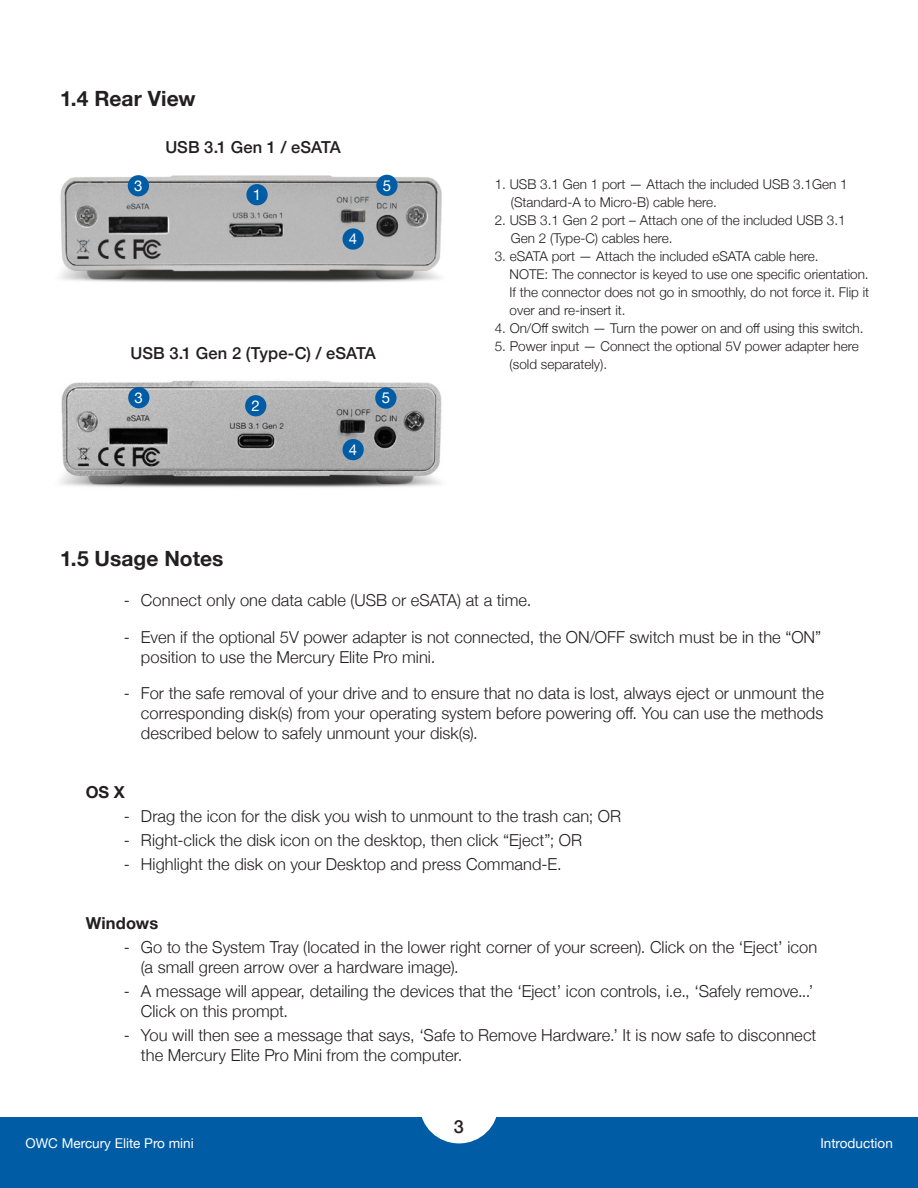
<style>
.page{position:relative;width:918px;height:1188px;background:#fff}
.page>*{position:absolute;margin:0;border:0;box-sizing:border-box;transform-origin:0 0}
.t1{font:700 21px "Helvetica Neue";color:#231f20}
.t2{font:500 18px "Helvetica Neue";color:#231f20}
.t3{font:300 16.5px/19.8px "Helvetica Neue";letter-spacing:.005em;color:#231f20}
.Subhead_Paragraph{font:500 16.5px "Helvetica Neue";letter-spacing:.005em;color:#231f20}
.Subhead{font:700 16.5px "Helvetica Neue";letter-spacing:.01em;color:#231f20}
.t4{font:15px "Helvetica Neue";color:#fff}
.t5{font:300 13.5px/18px "Helvetica Neue";color:#231f20;text-align:justify}
.t6{font:13.5px "Helvetica Neue";color:#fff}
</style>
<div class="page">
<div style="left:0;top:1118px;width:918px;height:70px;background:#015ca6"></div>
<div style="left:420px;top:1068px;width:78px;height:75px;background:#fff;border-radius:50%"></div>
<img style="left:60px;top:380px;width:382px;height:108px">
<div style="left:128px;top:387px;width:21px;height:21px;background:#015ca6;border-radius:50%"></div>
<div style="left:245px;top:395px;width:21px;height:21px;background:#015ca6;border-radius:50%"></div>
<div style="left:375px;top:387px;width:21px;height:22px;background:#015ca6;border-radius:50%"></div>
<div style="left:342px;top:439px;width:22px;height:21px;background:#015ca6;border-radius:50%"></div>
<img style="left:59px;top:174px;width:383px;height:108px">
<div style="left:128px;top:175px;width:21px;height:21px;background:#015ca6;border-radius:50%"></div>
<div style="left:246px;top:184px;width:22px;height:21px;background:#015ca6;border-radius:50%"></div>
<div style="left:376px;top:175px;width:22px;height:21px;background:#015ca6;border-radius:50%"></div>
<div style="left:342px;top:228px;width:22px;height:22px;background:#015ca6;border-radius:50%"></div>
<p class="t1" style="left:60px;top:82px;width:137px">1.4 Rear View</p>
<p class="t4" style="left:134px;top:175px;width:10px">3</p>
<p class="Subhead_Paragraph" style="left:165px;top:134px;width:177px">USB 3.1 Gen 1 / eSATA</p>
<p class="t4" style="left:253px;top:184px;width:10px">1</p>
<p class="t4" style="left:349px;top:228px;width:10px">4</p>
<p class="t4" style="left:383px;top:174px;width:10px">5</p>
<p class="Subhead_Paragraph" style="left:130px;top:340px;width:247px">USB 3.1 Gen 2 (Type-C) / eSATA</p>
<p class="t4" style="left:135px;top:387px;width:10px">3</p>
<p class="t4" style="left:252px;top:395px;width:10px">2</p>
<p class="t4" style="left:349px;top:439px;width:10px">4</p>
<p class="t4" style="left:382px;top:387px;width:10px">5</p>
<p class="t5" style="left:495px;top:174px;width:354px">1. USB 3.1 Gen 1 port — Attach the included USB 3.1Gen 1</p>
<p class="t5" style="left:511px;top:192px;width:208px">(Standard-A to Micro-B) cable here.</p>
<p class="t5" style="left:495px;top:210px;width:352px">2. USB 3.1 Gen 2 port – Attach one of the included USB 3.1</p>
<p class="t5" style="left:511px;top:228px;width:163px">Gen 2 (Type-C) cables here.</p>
<p class="t5" style="left:495px;top:246px;width:325px">3. eSATA port — Attach the included eSATA cable here.</p>
<p class="t5" style="left:510px;top:264px;width:361px">NOTE: The connector is keyed to use one specific orientation.<br>If the connector does not go in smoothly, do not force it. Flip it over and re-insert it.</p>
<p class="t5" style="left:495px;top:318px;width:370px">4. On/Off switch — Turn the power on and off using this switch.</p>
<p class="t5" style="left:495px;top:336px;width:366px">5. Power input — Connect the optional 5V power adapter here</p>
<p class="t5" style="left:510px;top:354px;width:99px">(sold separately).</p>
<p class="t1" style="left:60px;top:542px;width:165px">1.5 Usage Notes</p>
<p class="t3" style="left:124px;top:589px;width:409px">- Connect only one data cable (USB or eSATA) at a time.</p>
<p class="t3" style="left:141px;top:626px;width:682px;text-indent:-17px">- Even if the optional 5V power adapter is not connected, the ON/OFF switch must be in the “ON” position to use the Mercury Elite Pro mini.</p>
<p class="t3" style="left:141px;top:682px;width:685px;text-align:justify;text-indent:-17px">- For the safe removal of your drive and to ensure that no data is lost, always eject or unmount the corresponding disk(s) from your operating system before powering off. You can use the methods described below to safely unmount your disk(s).</p>
<p class="Subhead" style="left:86px;top:779px;width:41px">OS X</p>
<p class="t3" style="left:124px;top:805px;width:499px">- Drag the icon for the disk you wish to unmount to the trash can; OR</p>
<p class="t3" style="left:124px;top:829px;width:460px">- Right-click the disk icon on the desktop, then click “Eject”; OR</p>
<p class="t3" style="left:124px;top:853px;width:439px">- Highlight the disk on your Desktop and press Command-E.</p>
<p class="Subhead" style="left:86px;top:910px;width:74px">Windows</p>
<p class="t3" style="left:141px;top:936px;width:678px;text-indent:-17px">- Go to the System Tray (located in the lower right corner of your screen). Click on the ‘Eject’ icon (a small green arrow over a hardware image).</p>
<p class="t3" style="left:141px;top:980px;width:674px;text-indent:-17px">- A message will appear, detailing the devices that the ‘Eject’ icon controls, i.e., ‘Safely remove...’<br>Click on this prompt.</p>
<p class="t3" style="left:141px;top:1024px;width:677px;text-indent:-17px">- You will then see a message that says, ‘Safe to Remove Hardware.’ It is now safe to disconnect the Mercury Elite Pro Mini from the computer.</p>
<p class="t2" style="left:454px;top:1112px;width:12px">3</p>
<p class="t6" style="left:26px;top:1134px;width:170px">OWC Mercury Elite Pro mini</p>
<p class="t6" style="left:820px;top:1134px;width:74px">Introduction</p>
</div>
